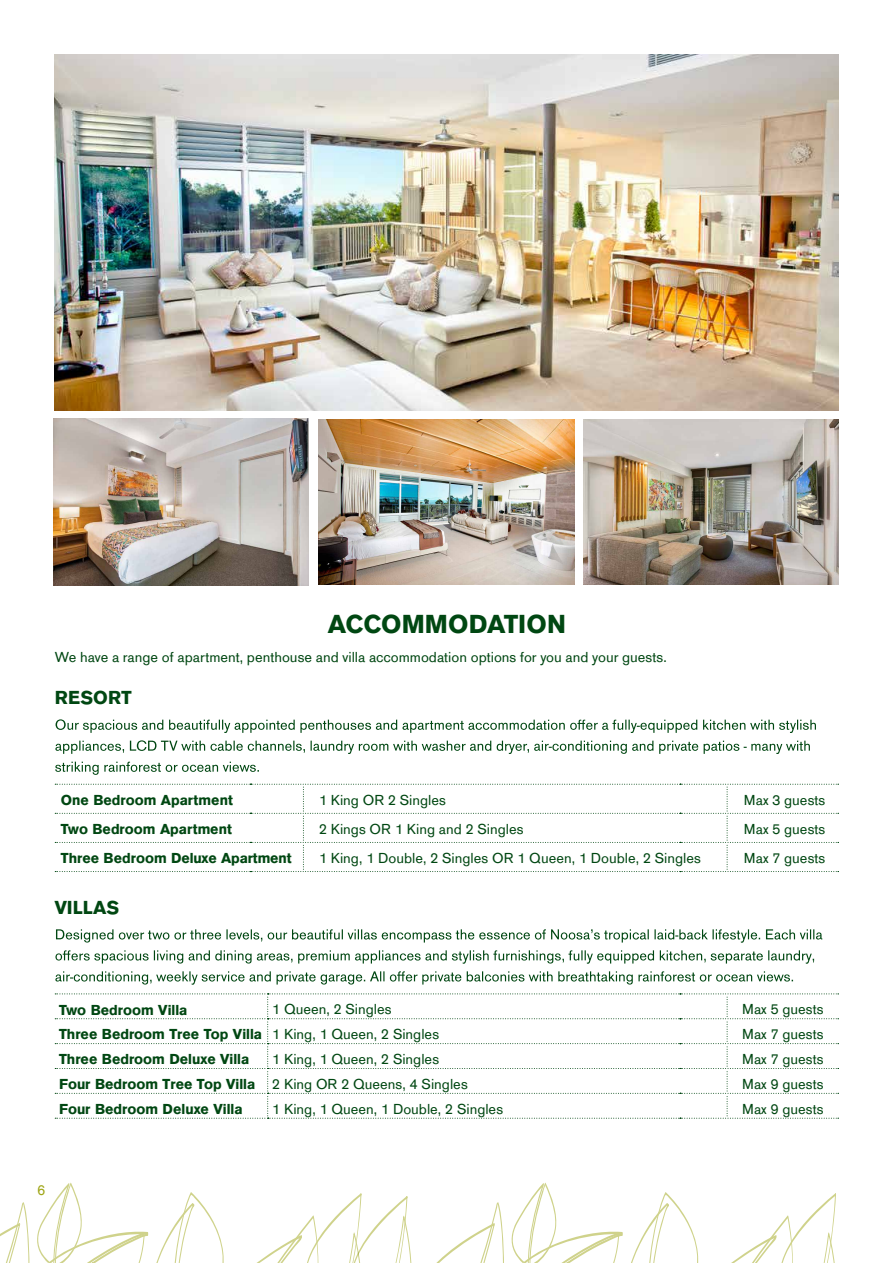
<style>
.page{position:relative;width:893px;height:1263px;background:#fff}
.page>*{position:absolute;margin:0;border:0;box-sizing:border-box;transform-origin:0 0}
.t1{font:700 27px "Ancona";letter-spacing:.005em;color:#004712}
.t2{font:700 19.5px "Ancona";letter-spacing:.005em;color:#004712}
.t3{font:15px "Ancona";color:#004712}
.t4{font:700 15px "Ancona";color:#004712}
.t5{font:15px "Ancona";color:#9fa617}
.s1{font-weight:400}
</style>
<div class="page">
<img style="left:54px;top:54px;width:785px;height:356px">
<img style="left:53px;top:418px;width:256px;height:168px">
<img style="left:584px;top:419px;width:255px;height:165px">
<img style="left:319px;top:419px;width:255px;height:165px">
<svg style="left:56px;top:719px;width:760px;height:14px"></svg>
<svg style="left:55px;top:740px;width:755px;height:14px"></svg>
<svg style="left:55px;top:762px;width:204px;height:13px"></svg>
<svg style="left:55px;top:784px;width:784px;height:88px"></svg>
<svg style="left:56px;top:929px;width:766px;height:14px"></svg>
<svg style="left:55px;top:950px;width:759px;height:14px"></svg>
<svg style="left:55px;top:971px;width:738px;height:14px"></svg>
<svg style="left:55px;top:993px;width:784px;height:126px"></svg>
<svg style="left:0;top:1183px;width:836px;height:80px"></svg>
<h1 class="t1" style="left:328px;top:603px;width:240px">ACCOMMODATION</h1>
<p class="t3" style="left:55px;top:646px;width:613px">We have a range of apartment, penthouse and villa accommodation options for you and your guests.</p>
<h2 class="t2" style="left:55px;top:683px;width:78px">RESORT</h2>
<p class="t4" style="left:61px;top:788px;width:174px">One Bedroom Apartment</p>
<p class="t3" style="left:319px;top:789px;width:129px">1 King OR 2 Singles</p>
<p class="t3" style="left:744px;top:789px;width:83px">Max 3 guests</p>
<p class="t4" style="left:61px;top:817px;width:173px">Two Bedroom Apartment</p>
<p class="t3" style="left:319px;top:818px;width:206px">2 Kings OR 1 King and 2 Singles</p>
<p class="t3" style="left:744px;top:818px;width:83px">Max 5 guests</p>
<p class="t4" style="left:61px;top:847px;width:232px">Three Bedroom Deluxe Apartment</p>
<p class="t3" style="left:319px;top:847px;width:384px">1 King, 1 Double, 2 Singles OR 1 Queen, 1 Double, 2 Singles</p>
<p class="t3" style="left:744px;top:847px;width:83px">Max 7 guests</p>
<h2 class="t2" style="left:55px;top:893px;width:66px">VILLAS</h2>
<p class="t4" style="left:59px;top:998px;width:130px">Two Bedroom Villa</p>
<p class="t3" style="left:272px;top:998px;width:121px">1 Queen, 2 Singles</p>
<p class="t3" style="left:742px;top:998px;width:83px">Max 5 guests</p>
<p class="t4" style="left:59px;top:1023px;width:382px">Three Bedroom Tree Top Villa <span class="s1">1 King, 1 Queen, 2 Singles</span></p>
<p class="t3" style="left:742px;top:1023px;width:83px">Max 7 guests</p>
<p class="t4" style="left:59px;top:1048px;width:192px">Three Bedroom Deluxe Villa</p>
<p class="t3" style="left:272px;top:1048px;width:169px">1 King, 1 Queen, 2 Singles</p>
<p class="t3" style="left:742px;top:1048px;width:83px">Max 7 guests</p>
<p class="t4" style="left:59px;top:1073px;width:410px">Four Bedroom Tree Top Villa <span class="s1">2 King OR 2 Queens, 4 Singles</span></p>
<p class="t3" style="left:742px;top:1073px;width:83px">Max 9 guests</p>
<p class="t4" style="left:59px;top:1097px;width:185px">Four Bedroom Deluxe Villa</p>
<p class="t3" style="left:272px;top:1098px;width:233px">1 King, 1 Queen, 1 Double, 2 Singles</p>
<p class="t3" style="left:742px;top:1098px;width:83px">Max 9 guests</p>
<p class="t5" style="left:37px;top:1179px;width:10px">6</p>
</div>
